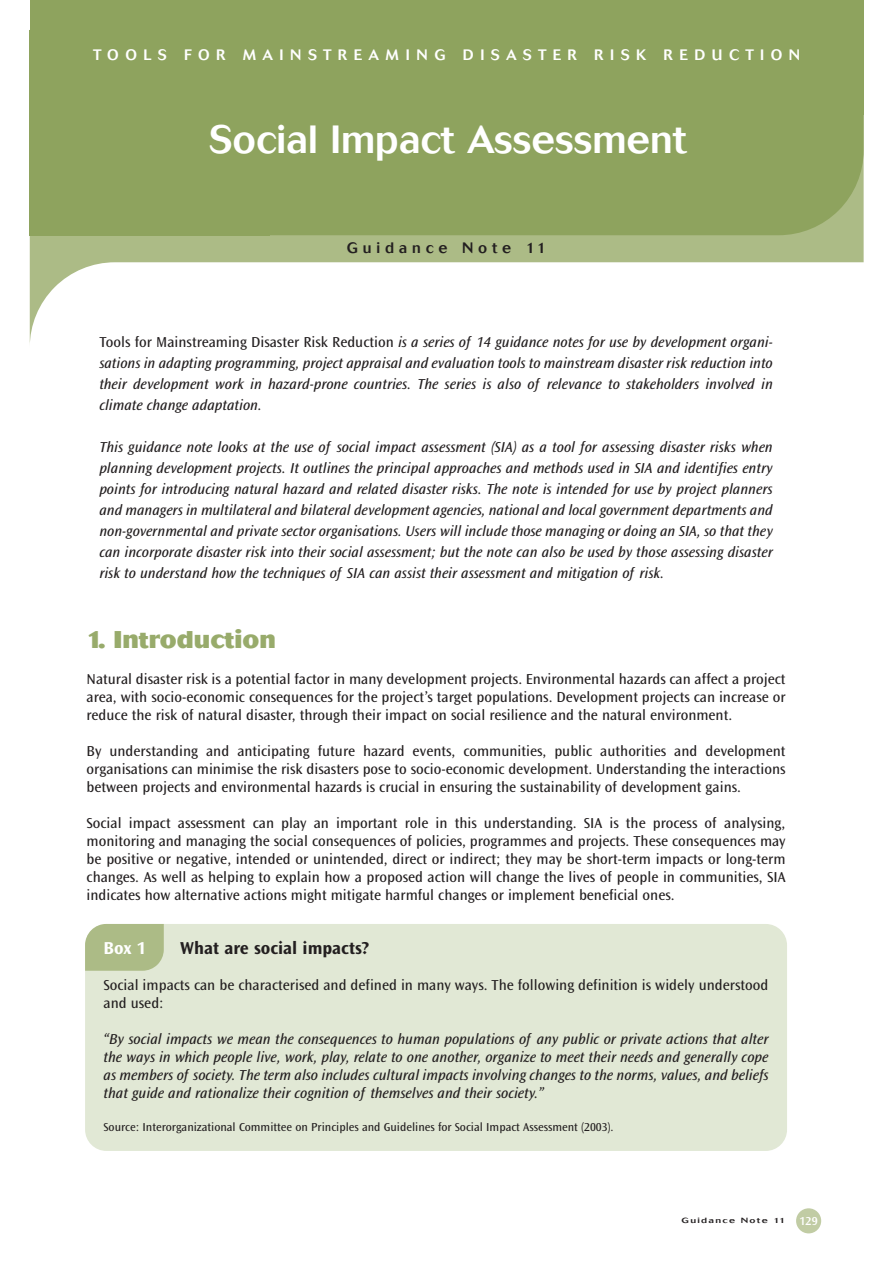
<style>
.page{position:relative;width:893px;height:1263px;background:#fff}
.page>*{position:absolute;margin:0;border:0;box-sizing:border-box;transform-origin:0 0}
.t1{font:500 39px "Cosmos";color:#fff}
.t2{font:800 24px "Cosmos";color:#98ab6b}
.t3{font:700 18px "Ocean Sans";color:#231f20}
.t4{font:700 18px "Ocean Sans";color:#fff}
.t5{font:italic 15px/21px "Ocean Sans";color:#231f20;text-align:justify}
.t6{font:15px/18px "Ocean Sans";color:#231f20;text-align:justify}
.t7{font:500 15px "Cosmos";letter-spacing:.435em;color:#fff}
.t8{font:500 15px "Cosmos";letter-spacing:.325em;color:#231f20}
.t9{font:12px "Ocean Sans";color:#231f20}
.t10{font:500 7.5px "Cosmos";letter-spacing:.13em;color:#231f20;scale:1.33 1}
.s1{font-style:normal}
.s2{font-family:"Ocean Sans";font-weight:600;font-size:12px;color:#fff}
</style>
<div class="page">
<div style="left:85px;top:924px;width:702px;height:227px;background:#e1e8d5;border-radius:21px"></div>
<svg style="left:85px;top:924px;width:79px;height:47px;background:#afbe8b"></svg>
<svg style="left:30px;top:235px;width:833px;height:106px"></svg>
<div style="left:270px;top:115px;width:593px;height:120px;background:#8ea35e"></div>
<div style="left:30px;top:0;width:833px;height:115px;background:#8ea35e"></div>
<div style="left:30px;top:30px;width:240px;height:205px;background:#8ea35e"></div>
<div style="left:796px;top:1208px;width:25px;height:25px;background:#c1cca4;border-radius:50%"></div>
<p class="t7" style="left:93px;top:49px;width:708px">TOOLS FOR MAINSTREAMING DISASTER RISK REDUCTION</p>
<h1 class="t1" style="left:209px;top:125px;width:479px">Social Impact Assessment</h1>
<p class="t8" style="left:347px;top:242px;width:201px">Guidance Note 11</p>
<p class="t5" style="left:99px;top:333px;width:675px"><span class="s1">Tools for Mainstreaming Disaster Risk Reduction</span> is a series of 14 guidance notes for use by development organi&shy;sations in adapting programming, project appraisal and evaluation tools to mainstream disaster risk reduction into their development work in hazard-prone countries. The series is also of relevance to stakeholders involved in climate change adaptation.</p>
<p class="t5" style="left:99px;top:438px;width:675px">This guidance note looks at the use of social impact assessment (SIA) as a tool for assessing disaster risks when planning development projects. It outlines the principal approaches and methods used in SIA and identifies entry points for introducing natural hazard and related disaster risks. The note is intended for use by project planners and managers in multilateral and bilateral development agencies, national and local government departments and non-governmental and private sector organisations. Users will include those managing or doing an SIA, so that they can incorporate disaster risk into their social assessment; but the note can also be used by those assessing disaster risk to understand how the techniques of SIA can assist their assessment and mitigation of risk.</p>
<h2 class="t2" style="left:87px;top:631px;width:191px">1. Introduction</h2>
<p class="t6" style="left:87px;top:671px;width:700px">Natural disaster risk is a potential factor in many development projects. Environmental hazards can affect a project area, with socio-economic consequences for the project’s target populations. Development projects can increase or reduce the risk of natural disaster, through their impact on social resilience and the natural environment.</p>
<p class="t6" style="left:87px;top:743px;width:700px">By understanding and anticipating future hazard events, communities, public authorities and development organisations can minimise the risk disasters pose to socio-economic development. Understanding the interactions between projects and environmental hazards is crucial in ensuring the sustainability of development gains.</p>
<p class="t6" style="left:87px;top:815px;width:700px">Social impact assessment can play an important role in this understanding. SIA is the process of analysing, monitoring and managing the social consequences of policies, programmes and projects. These consequences may be positive or negative, intended or unintended, direct or indirect; they may be short-term impacts or long-term changes. As well as helping to explain how a proposed action will change the lives of people in communities, SIA indicates how alternative actions might mitigate harmful changes or implement beneficial ones.</p>
<p class="t4" style="left:104px;top:941px;width:44px">Box 1</p>
<p class="t3" style="left:180px;top:941px;width:191px">What are social impacts?</p>
<p class="t6" style="left:104px;top:977px;width:666px">Social impacts can be characterised and defined in many ways. The following definition is widely understood and used:</p>
<p class="t5" style="left:104px;top:1031px;width:666px;line-height:18px">“By social impacts we mean the consequences to human populations of any public or private actions that alter the ways in which people live, work, play, relate to one another, organize to meet their needs and generally cope as members of society. The term also includes cultural impacts involving changes to the norms, values, and beliefs that guide and rationalize their cognition of themselves and their society.”</p>
<p class="t9" style="left:104px;top:1122px;width:511px">Source: Interorganizational Committee on Principles and Guidelines for Social Impact Assessment (2003).</p>
<p class="t10" style="left:681px;top:1218px;width:104px">Guidance Note 11 <span class="s2">129</span></p>
</div>
